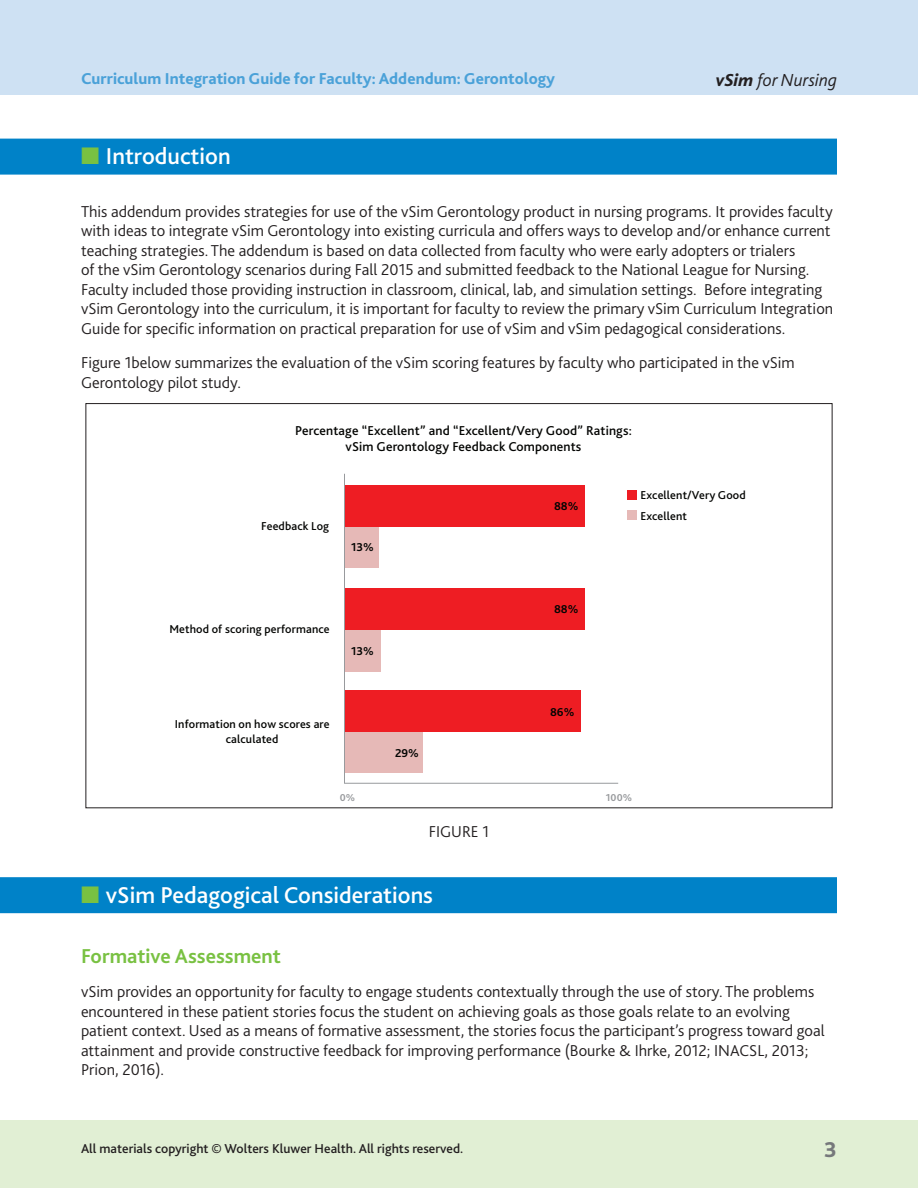
<style>
.page{position:relative;width:918px;height:1188px;background:#fff}
.page>*{position:absolute;margin:0;border:0;box-sizing:border-box;transform-origin:0 0}
.t1{font:500 24px "Bliss 2";color:#fff}
.t2{font:800 22.5px "Bliss 2";color:#76787b}
.t3{font:700 21px "Bliss 2";color:#79c142}
.t4{font:italic 300 18.3px "Bliss";color:#231f20}
.t5{font:300 16.5px/19.5px "Bliss 2";color:#231f20}
.t6{font:800 16.5px "Bliss 2";color:#4aa1d8}
.t7{font:500 13.5px/16.2px "Bliss 2";letter-spacing:.01em;color:#040503;text-align:center}
.t8{font:500 13.5px "Bliss 2";color:#231f20}
.t9{font:500 12px/15px "Bliss 2";letter-spacing:.01em;color:#040503;text-align:center}
.t10{font:700 12px "Bliss 2";color:#040503}
.t11{font:700 10.5px "Bliss 2";color:#989a9d}
.s1{color:#79c142}
.s2{font-weight:800}
</style>
<div class="page">
<div style="left:0;top:0;width:918px;height:94px;background:#cee1f3"></div>
<div style="left:0;top:1120px;width:918px;height:68px;background:#e1efd4"></div>
<div style="left:0;top:139px;width:837px;height:36px;background:#0082c8"></div>
<div style="left:0;top:877px;width:837px;height:36px;background:#0082c8"></div>
<div style="left:345px;top:731px;width:78px;height:42px;background:#e6b9b7"></div>
<div style="left:345px;top:630px;width:36px;height:42px;background:#e6b9b7"></div>
<div style="left:345px;top:526px;width:34px;height:42px;background:#e6b9b7"></div>
<div style="left:345px;top:485px;width:240px;height:41px;background:#ee1d23"></div>
<div style="left:345px;top:589px;width:240px;height:41px;background:#ee1d23"></div>
<div style="left:345px;top:690px;width:236px;height:41px;background:#ee1d23"></div>
<hr style="left:344px;top:783px;width:274px;height:1px;background:#989a9d">
<div style="left:628px;top:491px;width:9px;height:9px;background:#ee1d23"></div>
<div style="left:628px;top:510px;width:9px;height:10px;background:#e6b9b7"></div>
<hr style="left:344px;top:474px;width:1px;height:309px;background:#989a9d">
<p class="t6" style="left:81px;top:68px;width:476px">Curriculum Integration Guide for Faculty: Addendum: Gerontology</p>
<h1 class="t1" style="left:81px;top:141px;width:151px"><span class="s1">■</span> Introduction</h1>
<p class="t4" style="left:716px;top:70px;width:122px"><span class="s2">vSim</span> for Nursing</p>
<p class="t5" style="left:81px;top:201px;width:754px">This addendum provides strategies for use of the vSim Gerontology product in nursing programs. It provides faculty with ideas to integrate vSim Gerontology into existing curricula and offers ways to develop and/or enhance current teaching strategies. The addendum is based on data collected from faculty who were early adopters or trialers<br>of the vSim Gerontology scenarios during Fall 2015 and submitted feedback to the National League for Nursing.<br>Faculty included those providing instruction in classroom, clinical, lab, and simulation settings. Before integrating vSim Gerontology into the curriculum, it is important for faculty to review the primary vSim Curriculum Integration Guide for specific information on practical preparation for use of vSim and vSim pedagogical considerations.</p>
<p class="t5" style="left:81px;top:352px;width:715px">Figure 1below summarizes the evaluation of the vSim scoring features by faculty who participated in the vSim<br>Gerontology pilot study.</p>
<p class="t7" style="left:295px;top:422px;width:338px">Percentage “Excellent” and “Excellent/Very Good” Ratings: vSim Gerontology Feedback Components</p>
<p class="t9" style="left:261px;top:518px;width:69px">Feedback Log</p>
<p class="t10" style="left:351px;top:540px;width:24px">13%</p>
<p class="t10" style="left:554px;top:499px;width:26px">88%</p>
<p class="t9" style="left:640px;top:485px;width:107px;line-height:20.4px;text-align:left">Excellent/Very Good<br>Excellent</p>
<p class="t9" style="left:169px;top:621px;width:162px">Method of scoring performance</p>
<p class="t10" style="left:351px;top:643px;width:24px">13%</p>
<p class="t10" style="left:554px;top:602px;width:26px">88%</p>
<p class="t9" style="left:175px;top:716px;width:156px">Information on how scores are calculated</p>
<p class="t10" style="left:395px;top:745px;width:25px">29%</p>
<p class="t10" style="left:550px;top:704px;width:26px">86%</p>
<p class="t11" style="left:340px;top:791px;width:17px">0%</p>
<p class="t11" style="left:606px;top:791px;width:28px">100%</p>
<p class="t5" style="left:429px;top:821px;width:62px">FIGURE 1</p>
<h1 class="t1" style="left:81px;top:880px;width:354px"><span class="s1">■</span> vSim Pedagogical Considerations</h1>
<p class="t3" style="left:81px;top:943px;width:201px">Formative Assessment</p>
<p class="t5" style="left:81px;top:982px;width:745px">vSim provides an opportunity for faculty to engage students contextually through the use of story. The problems encountered in these patient stories focus the student on achieving goals as those goals relate to an evolving patient context. Used as a means of formative assessment, the stories focus the participant’s progress toward goal attainment and provide constructive feedback for improving performance (Bourke &amp; Ihrke, 2012; INACSL, 2013; Prion, 2016).</p>
<p class="t8" style="left:81px;top:1140px;width:384px">All materials copyright © Wolters Kluwer Health. All rights reserved.</p>
<h2 class="t2" style="left:824px;top:1135px;width:14px">3</h2>
</div>
